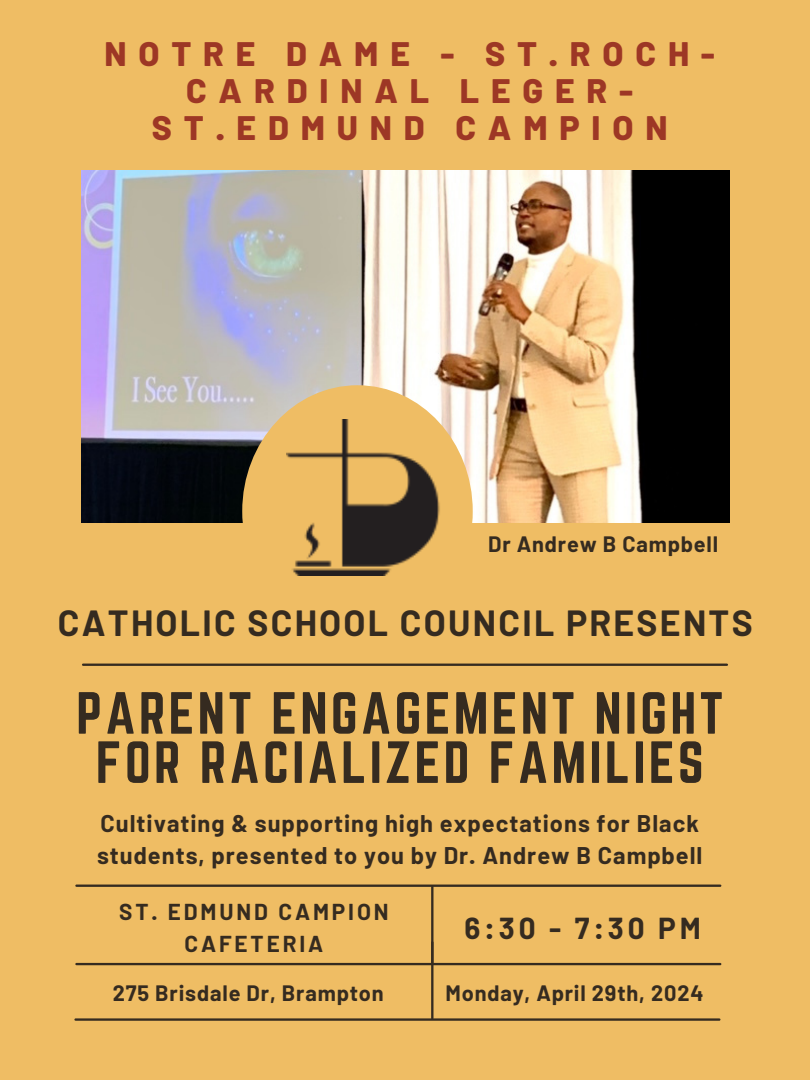
<style>
.page{position:relative;width:810px;height:1080px;background:#efbd64}
.page>*{position:absolute;margin:0;border:0;box-sizing:border-box;transform-origin:0 0}
.t1{font:52px/49.2px "Norwester";letter-spacing:.06em;color:#352b20;text-align:center}
.t2{font:700 35.56px "Barlow";letter-spacing:.065em;color:#352b20}
.t3{font:800 33.94px/37px "Barlow";letter-spacing:.35em;color:#9d3725;text-align:center}
.t4{font:700 29.62px "Barlow";color:#352b20}
.t5{font:700 23.56px/32.8px "Barlow";letter-spacing:.045em;color:#352b20}
.t6{font:700 22.5px/31.4px "Barlow";letter-spacing:.13em;color:#352b20;text-align:center}
.t7{font:700 21.75px "Barlow";letter-spacing:.04em;color:#352b20}
</style>
<div class="page">
<img style="left:82px;top:171px;width:647px;height:351px">
<div style="left:242px;top:385px;width:231px;height:252px;background:#efbd64;border-radius:50%"></div>
<hr style="left:83px;top:664px;width:644px;height:2px;background:#352b20">
<img style="left:286px;top:420px;width:156px;height:155px">
<hr style="left:76px;top:885px;width:644px;height:2px;background:#352b20">
<hr style="left:76px;top:963px;width:644px;height:2px;background:#352b20">
<hr style="left:431px;top:887px;width:2px;height:76px;background:#352b20">
<hr style="left:76px;top:1018px;width:643px;height:3px;background:#352b20">
<hr style="left:431px;top:942px;width:2px;height:76px;background:#352b20">
<p class="t3" style="left:104px;top:34px;width:612px">NOTRE DAME - ST.ROCH-<br>CARDINAL LEGER-<br>ST.EDMUND CAMPION</p>
<p class="t7" style="left:488px;top:530px;width:232px">Dr Andrew B Campbell</p>
<h2 class="t2" style="left:58px;top:601px;width:696px">CATHOLIC SCHOOL COUNCIL PRESENTS</h2>
<p class="t1" style="left:76px;top:688px;width:649px">PARENT ENGAGEMENT NIGHT<br>FOR RACIALIZED FAMILIES</p>
<p class="t5" style="left:97px;top:806px;width:607px">Cultivating &amp; supporting high expectations for Black students, presented to you by Dr. Andrew B Campbell</p>
<h1 class="t6" style="left:119px;top:895px;width:271px">ST. EDMUND CAMPION<br>CAFETERIA</h1>
<p class="t4" style="left:465px;top:909px;width:238px">6:30 - 7:30 PM</p>
<h4 class="t7" style="left:113px;top:979px;width:272px">275 Brisdale Dr, Brampton</h4>
<h3 class="t7" style="left:445px;top:979px;width:260px">Monday, April 29th, 2024</h3>
</div>
